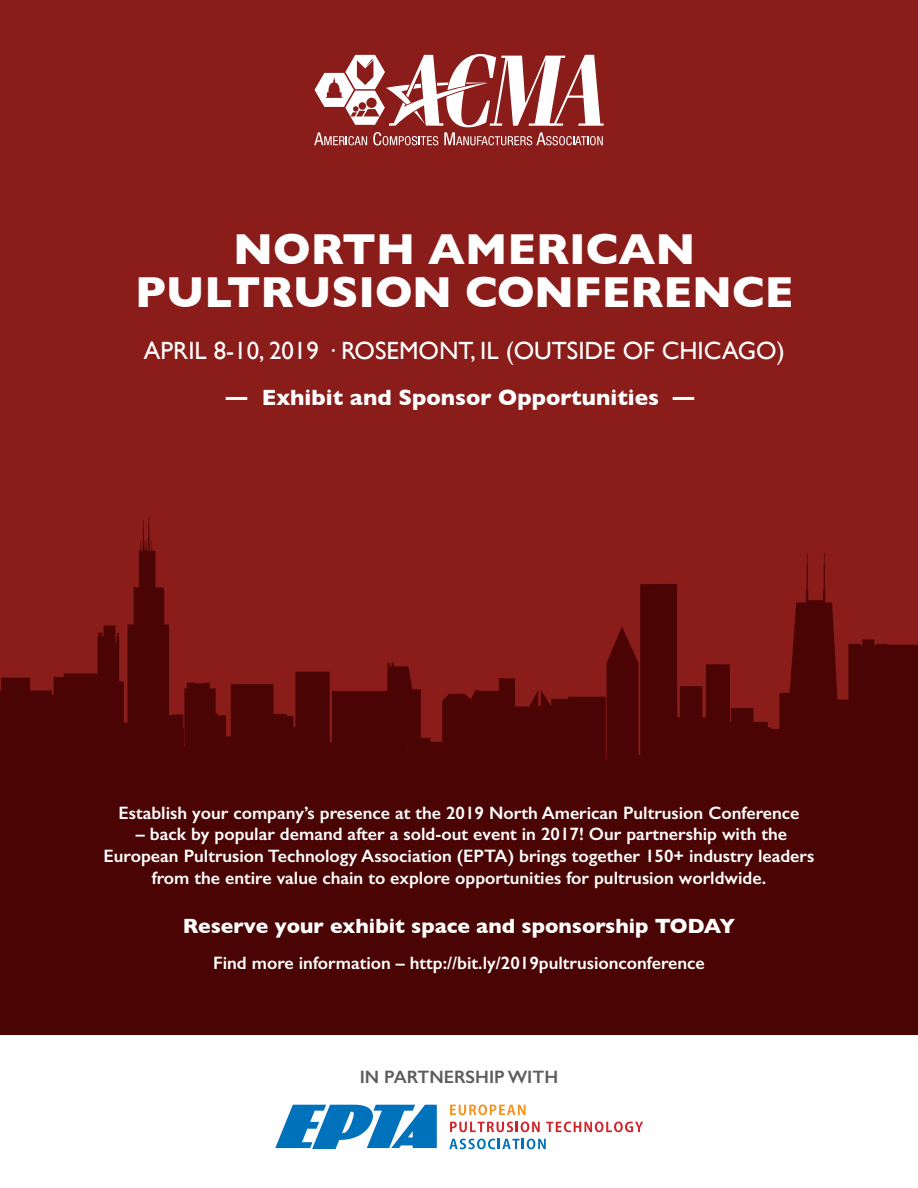
<style>
.page{position:relative;width:918px;height:1188px;background:#fff}
.page>*{position:absolute;margin:0;border:0;box-sizing:border-box;transform-origin:0 0}
.t1{font:700 44.25px/43.5px "Gill Sans";color:#fff;text-align:center}
.t2{font:24.9px "Gill Sans";color:#fff}
.t3{font:700 22.5px "Gill Sans";color:#fff}
.t4{font:700 21px "Gill Sans";color:#fff}
.t5{font:600 18px/21.6px "Gill Sans";color:#fff;text-align:center}
.t6{font:600 18px "Gill Sans";color:#5d5d5d}
</style>
<div class="page">
<div style="left:0;top:0;width:918px;height:1035px;background:#8a1c1a"></div>
<svg style="left:0;top:518px;width:918px;height:517px;fill:#4a0404"></svg>
<svg style="left:314px;top:54px;width:290px;height:91px"></svg>
<svg style="left:450px;top:1104px;width:75px;height:11px"></svg>
<svg style="left:450px;top:1122px;width:90px;height:10px"></svg>
<svg style="left:546px;top:1122px;width:97px;height:10px"></svg>
<svg style="left:449px;top:1139px;width:97px;height:10px"></svg>
<svg style="left:275px;top:1105px;width:162px;height:43px"></svg>
<hr style="left:226px;top:397px;width:21px;height:3px;background:#fff">
<hr style="left:673px;top:397px;width:21px;height:3px;background:#fff">
<p class="t1" style="left:135px;top:226px;width:660px">NORTH AMERICAN<br>PULTRUSION CONFERENCE</p>
<p class="t2" style="left:144px;top:336px;width:642px">APRIL 8-10, 2019 · ROSEMONT, IL (OUTSIDE OF CHICAGO)</p>
<p class="t3" style="left:262px;top:380px;width:399px">Exhibit and Sponsor Opportunities</p>
<p class="t5" style="left:119px;top:802px;width:682px">Establish your company’s presence at the 2019 North American Pultrusion Conference</p>
<p class="t5" style="left:104px;top:823px;width:712px">– back by popular demand after a sold-out event in 2017! Our partnership with the<br>European Pultrusion Technology Association (EPTA) brings together 150+ industry leaders from the entire value chain to explore opportunities for pultrusion worldwide.</p>
<p class="t4" style="left:183px;top:910px;width:554px">Reserve your exhibit space and sponsorship TODAY</p>
<p class="t5" style="left:213px;top:952px;width:493px">Find more information – http://bit.ly/2019pultrusionconference</p>
<p class="t6" style="left:360px;top:1066px;width:200px">IN PARTNERSHIP WITH</p>
</div>
